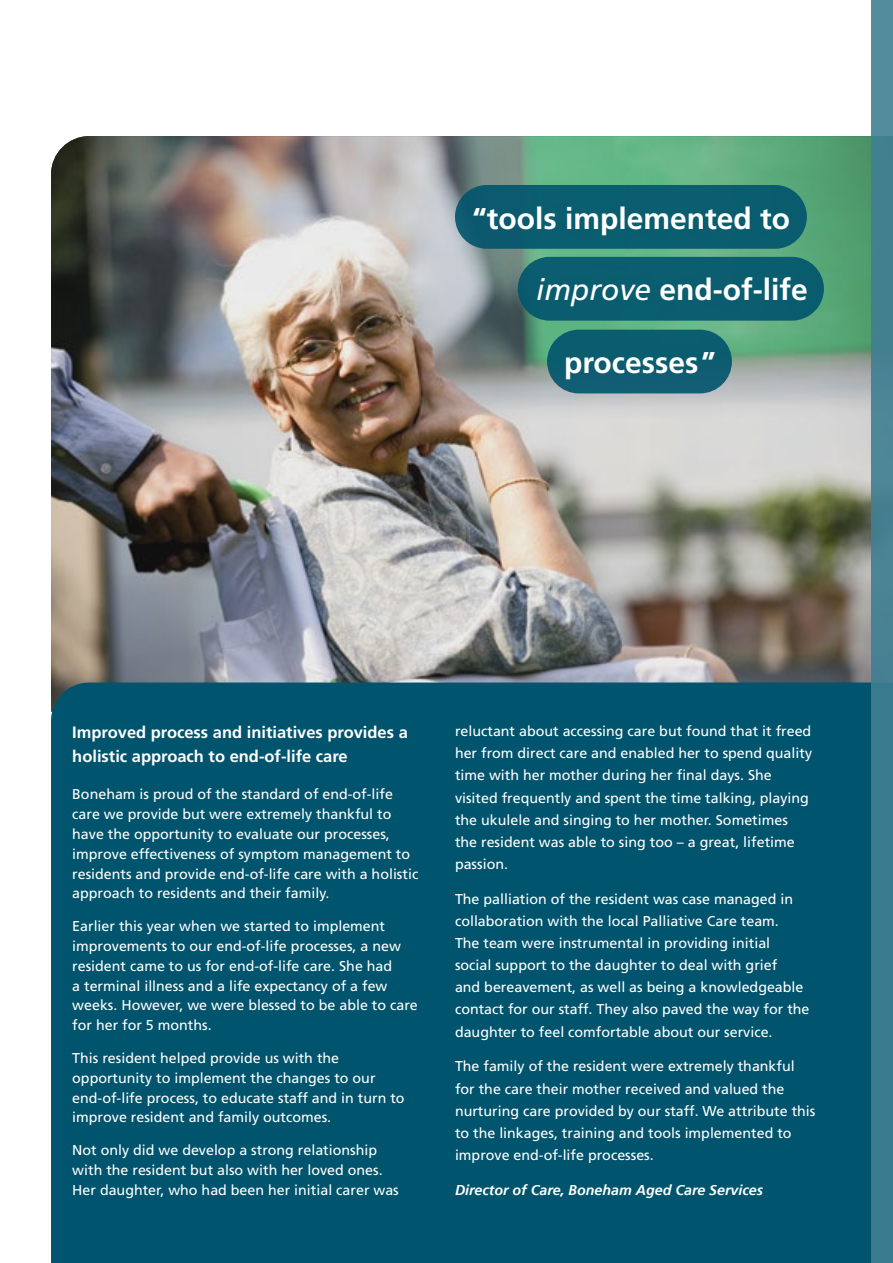
<style>
.page{position:relative;width:893px;height:1263px;background:#fff}
.page>*{position:absolute;margin:0;border:0;box-sizing:border-box;transform-origin:0 0}
.Heading{font:700 30px "Frutiger";color:#fff}
.STORY_HEADING{font:700 16.5px/24.3px "Frutiger";color:#fff}
.Body{font:14.25px/22px "Frutiger";color:#fff}
.Testimonial_ATTRIBUT{font:italic 700 14.25px "Frutiger";color:#fff}
.s1{font-weight:400;font-style:italic}
</style>
<div class="page">
<img style="left:51px;top:136px;width:821px;height:546px">
<div style="left:51px;top:682px;width:821px;height:581px;background:#00546d"></div>
<div style="left:455px;top:185px;width:352px;height:64px;background:#0a5d6f;border-radius:32px"></div>
<div style="left:518px;top:257px;width:306px;height:64px;background:#095d6f;border-radius:32px"></div>
<div style="left:547px;top:330px;width:185px;height:63px;background:#0c5d6f;border-radius:32px"></div>
<div style="left:872px;top:0;width:21px;height:1263px;background:linear-gradient(to bottom,#4e8896,#35778c)"></div>
<h1 class="Heading" style="left:472px;top:200px;width:319px">“tools implemented to</h1>
<h1 class="Heading" style="left:536px;top:272px;width:273px"><span class="s1">improve</span> end-of-life</h1>
<h1 class="Heading" style="left:564px;top:345px;width:153px">processes”</h1>
<h1 class="STORY_HEADING" style="left:72px;top:720px;width:337px">Improved process and initiatives provides a holistic approach to end-of-life care</h1>
<p class="Body" style="left:72px;top:784px;width:348px;line-height:19.8px">Boneham is proud of the standard of end-of-life care we provide but were extremely thankful to have the opportunity to evaluate our processes, improve effectiveness of symptom management to residents and provide end-of-life care with a holistic approach to residents and their family.</p>
<p class="Body" style="left:72px;top:916px;width:347px;line-height:19.8px">Earlier this year when we started to implement improvements to our end-of-life processes, a new resident came to us for end-of-life care. She had<br>a terminal illness and a life expectancy of a few weeks. However, we were blessed to be able to care for her for 5 months.</p>
<p class="Body" style="left:72px;top:1048px;width:334px;line-height:19.8px">This resident helped provide us with the opportunity to implement the changes to our end-of-life process, to educate staff and in turn to improve resident and family outcomes.</p>
<p class="Body" style="left:72px;top:1140px;width:328px;line-height:19.8px">Not only did we develop a strong relationship with the resident but also with her loved ones.<br>Her daughter, who had been her initial carer was</p>
<p class="Body" style="left:455px;top:720px;width:359px">reluctant about accessing care but found that it freed her from direct care and enabled her to spend quality time with her mother during her final days. She visited frequently and spent the time talking, playing the ukulele and singing to her mother. Sometimes the resident was able to sing too – a great, lifetime passion.</p>
<p class="Body" style="left:455px;top:888px;width:356px">The palliation of the resident was case managed in collaboration with the local Palliative Care team.<br>The team were instrumental in providing initial social support to the daughter to deal with grief<br>and bereavement, as well as being a knowledgeable contact for our staff. They also paved the way for the daughter to feel comfortable about our service.</p>
<p class="Body" style="left:455px;top:1055px;width:362px">The family of the resident were extremely thankful for the care their mother received and valued the nurturing care provided by our staff. We attribute this to the linkages, training and tools implemented to improve end-of-life processes.</p>
<p class="Testimonial_ATTRIBUT" style="left:455px;top:1181px;width:310px">Director of Care, Boneham Aged Care Services</p>
</div>
